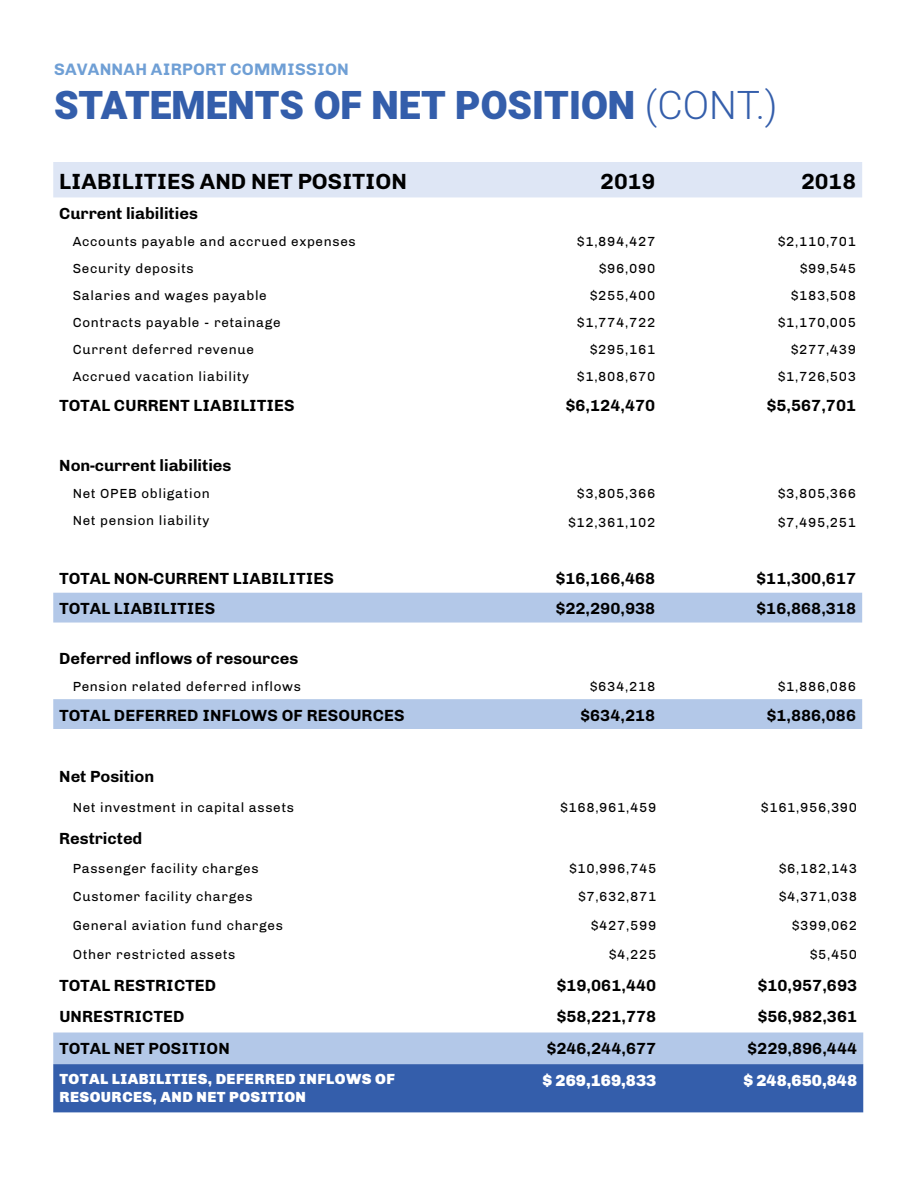
<style>
.page{position:relative;width:918px;height:1188px;background:#fff}
.page>*{position:absolute;margin:0;border:0;box-sizing:border-box;transform-origin:0 0}
.t1{font:900 39px "Heebo";color:#345eab}
.t2{font:700 22.5px "Chivo";color:#000}
.t3{font:700 16.95px "Chivo";letter-spacing:.01em;color:#6f9fd5}
.t4{font:700 16.5px "Chivo";color:#000}
.t5{font:900 16.5px "Chivo";color:#fff}
.t6{font:900 15px/18px "Chivo";letter-spacing:.03em;color:#fff}
.t7{font:13.5px "Chivo";letter-spacing:.05em;color:#000}
.s1{font-weight:300}
</style>
<div class="page">
<div style="left:53px;top:162px;width:809px;height:35px;background:#dee6f5"></div>
<svg style="left:53px;top:593px;width:809px;height:136px"></svg>
<svg style="left:53px;top:1033px;width:810px;height:79px;background:#6688c3"></svg>
<p class="t3" style="left:54px;top:59px;width:296px">SAVANNAH AIRPORT COMMISSION</p>
<h1 class="t1" style="left:54px;top:78px;width:725px">STATEMENTS OF NET POSITION <span class="s1">(CONT.)</span></h1>
<h2 class="t2" style="left:59px;top:168px;width:349px">LIABILITIES AND NET POSITION</h2>
<h2 class="t2" style="left:600px;top:168px;width:57px">2019</h2>
<h2 class="t2" style="left:801px;top:168px;width:57px">2018</h2>
<p class="t4" style="left:59px;top:204px;width:140px">Current liabilities</p>
<p class="t7" style="left:73px;top:233px;width:284px">Accounts payable and accrued expenses</p>
<p class="t7" style="left:577px;top:233px;width:79px">$1,894,427</p>
<p class="t7" style="left:778px;top:233px;width:79px">$2,110,701</p>
<p class="t7" style="left:73px;top:261px;width:123px">Security deposits</p>
<p class="t7" style="left:599px;top:261px;width:58px">$96,090</p>
<p class="t7" style="left:800px;top:261px;width:58px">$99,545</p>
<p class="t7" style="left:73px;top:288px;width:196px">Salaries and wages payable</p>
<p class="t7" style="left:590px;top:288px;width:67px">$255,400</p>
<p class="t7" style="left:791px;top:288px;width:67px">$183,508</p>
<p class="t7" style="left:73px;top:315px;width:209px">Contracts payable - retainage</p>
<p class="t7" style="left:577px;top:315px;width:79px">$1,774,722</p>
<p class="t7" style="left:778px;top:315px;width:79px">$1,170,005</p>
<p class="t7" style="left:73px;top:342px;width:183px">Current deferred revenue</p>
<p class="t7" style="left:590px;top:342px;width:67px">$295,161</p>
<p class="t7" style="left:791px;top:342px;width:67px">$277,439</p>
<p class="t7" style="left:73px;top:369px;width:178px">Accrued vacation liability</p>
<p class="t7" style="left:577px;top:369px;width:79px">$1,808,670</p>
<p class="t7" style="left:778px;top:369px;width:79px">$1,726,503</p>
<p class="t4" style="left:59px;top:396px;width:237px">TOTAL CURRENT LIABILITIES</p>
<p class="t4" style="left:566px;top:396px;width:91px">$6,124,470</p>
<p class="t4" style="left:767px;top:396px;width:91px">$5,567,701</p>
<p class="t4" style="left:59px;top:455px;width:174px">Non-current liabilities</p>
<p class="t7" style="left:73px;top:485px;width:139px">Net OPEB obligation</p>
<p class="t7" style="left:577px;top:485px;width:79px">$3,805,366</p>
<p class="t7" style="left:778px;top:485px;width:79px">$3,805,366</p>
<p class="t7" style="left:73px;top:512px;width:138px">Net pension liability</p>
<p class="t7" style="left:568px;top:515px;width:88px">$12,361,102</p>
<p class="t7" style="left:778px;top:515px;width:79px">$7,495,251</p>
<p class="t4" style="left:59px;top:569px;width:276px">TOTAL NON-CURRENT LIABILITIES</p>
<p class="t4" style="left:556px;top:569px;width:101px">$16,166,468</p>
<p class="t4" style="left:757px;top:569px;width:101px">$11,300,617</p>
<p class="t4" style="left:59px;top:599px;width:157px">TOTAL LIABILITIES</p>
<p class="t4" style="left:556px;top:599px;width:101px">$22,290,938</p>
<p class="t4" style="left:757px;top:599px;width:101px">$16,868,318</p>
<p class="t4" style="left:59px;top:648px;width:240px">Deferred inflows of resources</p>
<p class="t7" style="left:73px;top:678px;width:230px">Pension related deferred inflows</p>
<p class="t7" style="left:590px;top:678px;width:67px">$634,218</p>
<p class="t7" style="left:778px;top:678px;width:79px">$1,886,086</p>
<p class="t4" style="left:59px;top:705px;width:347px">TOTAL DEFERRED INFLOWS OF RESOURCES</p>
<p class="t4" style="left:580px;top:705px;width:76px">$634,218</p>
<p class="t4" style="left:767px;top:705px;width:91px">$1,886,086</p>
<p class="t4" style="left:59px;top:766px;width:97px">Net Position</p>
<p class="t7" style="left:73px;top:800px;width:223px">Net investment in capital assets</p>
<p class="t7" style="left:560px;top:800px;width:97px">$168,961,459</p>
<p class="t7" style="left:761px;top:800px;width:97px">$161,956,390</p>
<p class="t4" style="left:59px;top:828px;width:85px">Restricted</p>
<p class="t7" style="left:73px;top:860px;width:187px">Passenger facility charges</p>
<p class="t7" style="left:569px;top:860px;width:88px">$10,996,745</p>
<p class="t7" style="left:779px;top:860px;width:79px">$6,182,143</p>
<p class="t7" style="left:73px;top:889px;width:181px">Customer facility charges</p>
<p class="t7" style="left:578px;top:889px;width:79px">$7,632,871</p>
<p class="t7" style="left:779px;top:889px;width:79px">$4,371,038</p>
<p class="t7" style="left:73px;top:918px;width:212px">General aviation fund charges</p>
<p class="t7" style="left:591px;top:918px;width:67px">$427,599</p>
<p class="t7" style="left:792px;top:918px;width:67px">$399,062</p>
<p class="t7" style="left:73px;top:947px;width:164px">Other restricted assets</p>
<p class="t7" style="left:609px;top:947px;width:49px">$4,225</p>
<p class="t7" style="left:810px;top:947px;width:49px">$5,450</p>
<p class="t4" style="left:59px;top:975px;width:158px">TOTAL RESTRICTED</p>
<p class="t4" style="left:557px;top:975px;width:101px">$19,061,440</p>
<p class="t4" style="left:758px;top:975px;width:101px">$10,957,693</p>
<p class="t4" style="left:59px;top:1007px;width:127px">UNRESTRICTED</p>
<p class="t4" style="left:557px;top:1007px;width:101px">$58,221,778</p>
<p class="t4" style="left:758px;top:1007px;width:101px">$56,982,361</p>
<p class="t4" style="left:59px;top:1039px;width:172px">TOTAL NET POSITION</p>
<p class="t4" style="left:547px;top:1039px;width:111px">$246,244,677</p>
<p class="t4" style="left:748px;top:1039px;width:111px">$229,896,444</p>
<p class="t6" style="left:59px;top:1070px;width:337px">TOTAL LIABILITIES, DEFERRED INFLOWS OF<br>RESOURCES, AND NET POSITION</p>
<p class="t5" style="left:543px;top:1070px;width:115px">$ 269,169,833</p>
<p class="t5" style="left:743px;top:1070px;width:115px">$ 248,650,848</p>
</div>
